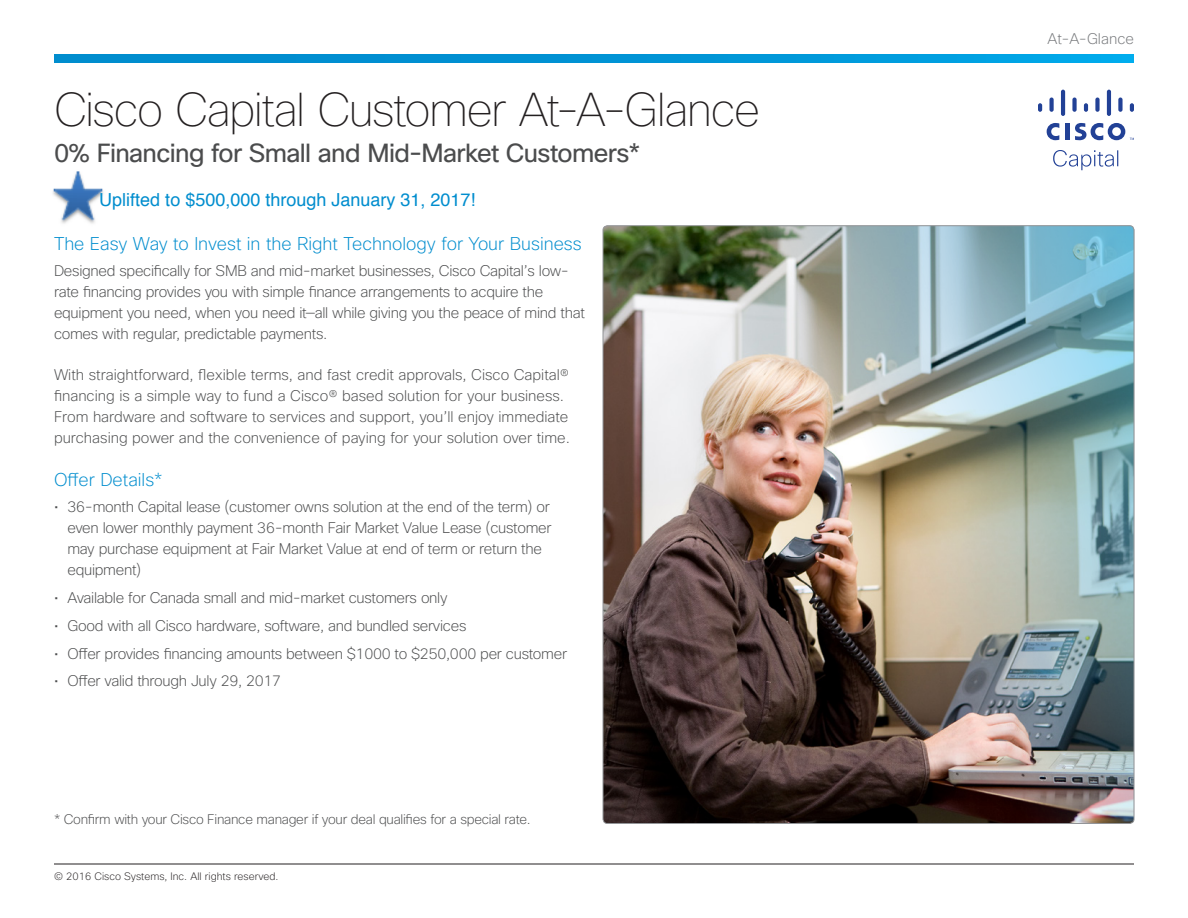
<style>
.page{position:relative;width:1188px;height:918px;background:#fff}
.page>*{position:absolute;margin:0;border:0;box-sizing:border-box;transform-origin:0 0}
.MAIN_HEADING{font:100 46.2px "Cisco Sans";letter-spacing:-.035em;color:#231f20}
.MAIN_HEADING-2{font:25.5px "Cisco Sans";letter-spacing:-.025em;color:#4b4c4d}
.SUB_HEAD_1{font:200 18px "Cisco Sans";color:#008dce}
.t1{font:18px "Helvetica";color:#008dce}
.PLAIN_BODY_COPY{font:200 15px/21px "Cisco Sans";letter-spacing:-.015em;color:#4b4c4d}
.Bullets{font:200 15px/21px "Cisco Sans";letter-spacing:-.02em;color:#4b4c4d}
.Diagram_title{font:200 15px "Cisco Sans";color:#76787b}
.PLAIN_BODY_COPY-2{font:200 13.5px "Cisco Sans";letter-spacing:-.02em;color:#4b4c4d}
.t2{font:200 10.5px "Cisco Sans";color:#231f20}
</style>
<div class="page">
<hr style="left:54px;top:864px;width:1080px;height:1px;background:#231f20">
<svg style="left:54px;top:54px;width:1080px;height:8px;background:#0095d6"></svg>
<img style="left:603px;top:226px;width:531px;height:598px;border-radius:4px">
<svg style="left:1053px;top:150px;width:65px;height:20px"></svg>
<hr style="left:1065px;top:123px;width:4px;height:17px;background:#224196">
<svg style="left:1047px;top:123px;width:12px;height:17px"></svg>
<svg style="left:1038px;top:103px;width:4px;height:9px"></svg>
<div style="left:1049px;top:98px;width:5px;height:14px;background:#224196;border-radius:2px"></div>
<hr style="left:1061px;top:90px;width:4px;height:26px;background:#224196;border-radius:2px">
<div style="left:1072px;top:98px;width:5px;height:14px;background:#224196;border-radius:2px"></div>
<svg style="left:1084px;top:103px;width:4px;height:9px"></svg>
<div style="left:1095px;top:98px;width:5px;height:14px;background:#224196;border-radius:2px"></div>
<hr style="left:1107px;top:90px;width:4px;height:26px;background:#224196;border-radius:2px">
<div style="left:1118px;top:98px;width:5px;height:14px;background:#224196;border-radius:2px"></div>
<svg style="left:1130px;top:103px;width:4px;height:9px"></svg>
<svg style="left:1075px;top:123px;width:59px;height:17px"></svg>
<img style="left:53px;top:171px;width:50px;height:53px">
<p class="MAIN_HEADING" style="left:54px;top:81px;width:708px">Cisco Capital Customer At-A-Glance</p>
<p class="MAIN_HEADING-2" style="left:54px;top:137px;width:588px">0% Financing for Small and Mid-Market Customers*</p>
<p class="t1" style="left:99px;top:186px;width:378px">Uplifted to $500,000 through January 31, 2017!</p>
<p class="SUB_HEAD_1" style="left:54px;top:232px;width:529px">The Easy Way to Invest in the Right Technology for Your Business</p>
<p class="PLAIN_BODY_COPY" style="left:54px;top:260px;width:532px">Designed specifically for SMB and mid-market businesses, Cisco Capital’s low&shy;rate financing provides you with simple finance arrangements to acquire the equipment you need, when you need it—all while giving you the peace of mind that comes with regular, predictable payments.</p>
<p class="PLAIN_BODY_COPY" style="left:54px;top:364px;width:518px">With straightforward, flexible terms, and fast credit approvals, Cisco Capital® financing is a simple way to fund a Cisco® based solution for your business.<br>From hardware and software to services and support, you’ll enjoy immediate purchasing power and the convenience of paying for your solution over time.</p>
<p class="SUB_HEAD_1" style="left:54px;top:468px;width:110px">Offer Details*</p>
<p class="Bullets" style="left:68px;top:497px;width:486px;text-indent:-14px">• 36-month Capital lease (customer owns solution at the end of the term) or even lower monthly payment 36-month Fair Market Value Lease (customer may purchase equipment at Fair Market Value at end of term or return the equipment)</p>
<p class="Bullets" style="left:54px;top:587px;width:395px">• Available for Canada small and mid-market customers only</p>
<p class="Bullets" style="left:54px;top:615px;width:414px">• Good with all Cisco hardware, software, and bundled services</p>
<p class="Bullets" style="left:54px;top:643px;width:515px">• Offer provides financing amounts between $1000 to $250,000 per customer</p>
<p class="Bullets" style="left:54px;top:671px;width:229px">• Offer valid through July 29, 2017</p>
<p class="PLAIN_BODY_COPY-2" style="left:54px;top:810px;width:478px">* Confirm with your Cisco Finance manager if your deal qualifies for a special rate.</p>
<p class="t2" style="left:54px;top:870px;width:226px">© 2016 Cisco Systems, Inc. All rights reserved.</p>
<p class="Diagram_title" style="left:1048px;top:29px;width:88px">At-A-Glance</p>
</div>
